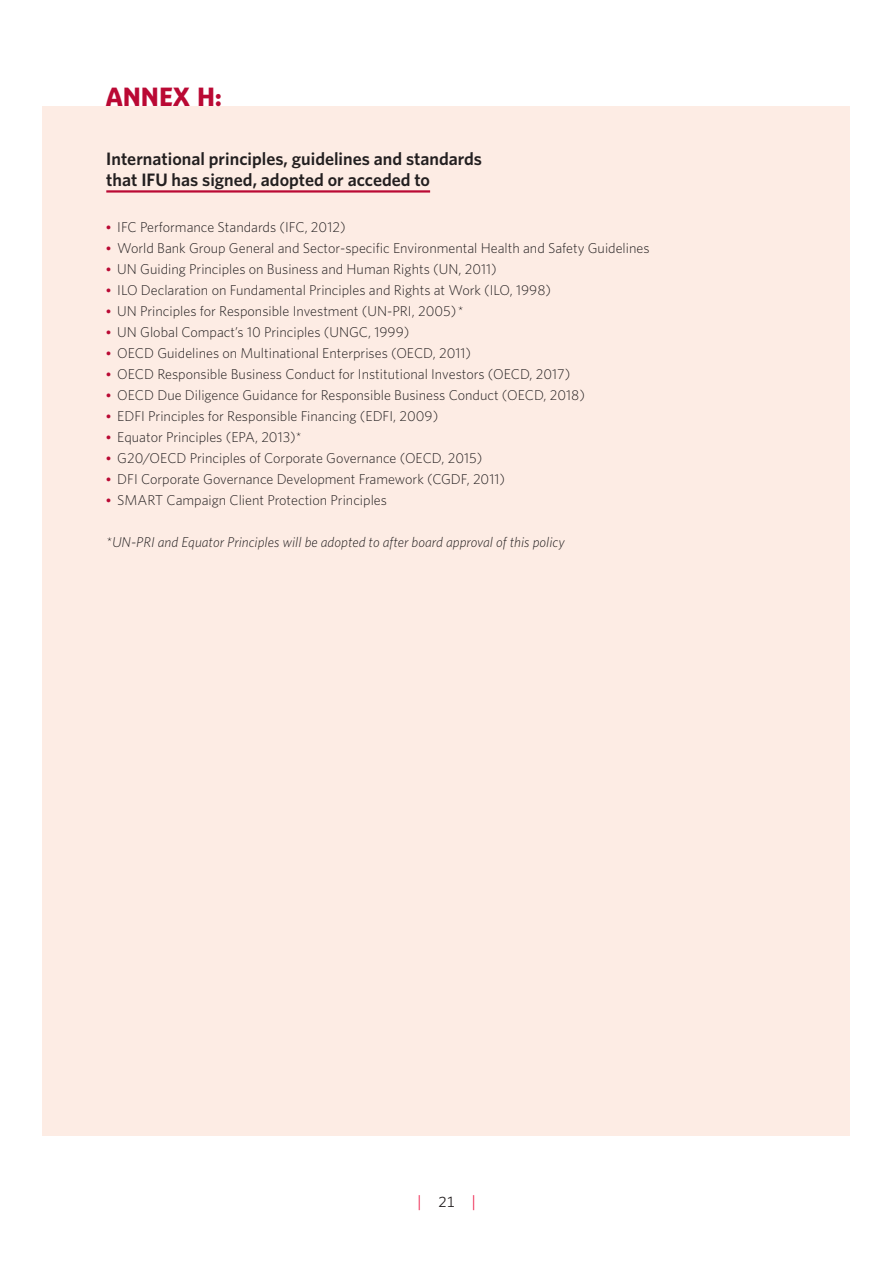
<style>
.page{position:relative;width:893px;height:1263px;background:#fff}
.page>*{position:absolute;margin:0;border:0;box-sizing:border-box;transform-origin:0 0}
.t1{font:26.25px "IFU Headline";color:#ba0934}
.t2{font:600 18px/21px "Whitney";color:#231f20}
.t3{font:15px "Klavika";color:#ed1845}
.t4{font:300 14.25px "Whitney";color:#231f20}
.t5{font:italic 300 14.25px "Whitney";color:#231f20}
.s1{font-family:"Klavika";font-weight:700;color:#ba0934}
.s2{font-family:"Whitney";color:#231f20}
</style>
<div class="page">
<div style="left:43px;top:106px;width:807px;height:1029px;background:#fdece4"></div>
<hr style="left:106px;top:190px;width:324px;height:3px;background:#ba0934">
<h1 class="t1" style="left:106px;top:81px;width:117px">ANNEX H:</h1>
<p class="t2" style="left:106px;top:148px;width:377px">International principles, guidelines and standards that IFU has signed, adopted or acceded to</p>
<p class="t4" style="left:106px;top:218px;width:241px"><span class="s1">•</span> IFC Performance Standards (IFC, 2012)</p>
<p class="t4" style="left:106px;top:239px;width:545px"><span class="s1">•</span> World Bank Group General and Sector-specific Environmental Health and Safety Guidelines</p>
<p class="t4" style="left:106px;top:260px;width:392px"><span class="s1">•</span> UN Guiding Principles on Business and Human Rights (UN, 2011)</p>
<p class="t4" style="left:106px;top:281px;width:446px"><span class="s1">•</span> ILO Declaration on Fundamental Principles and Rights at Work (ILO, 1998)</p>
<p class="t4" style="left:106px;top:302px;width:359px"><span class="s1">•</span> UN Principles for Responsible Investment (UN-PRI, 2005)*</p>
<p class="t4" style="left:106px;top:323px;width:305px"><span class="s1">•</span> UN Global Compact’s 10 Principles (UNGC, 1999)</p>
<p class="t4" style="left:106px;top:344px;width:366px"><span class="s1">•</span> OECD Guidelines on Multinational Enterprises (OECD, 2011)</p>
<p class="t4" style="left:106px;top:365px;width:466px"><span class="s1">•</span> OECD Responsible Business Conduct for Institutional Investors (OECD, 2017)</p>
<p class="t4" style="left:106px;top:386px;width:480px"><span class="s1">•</span> OECD Due Diligence Guidance for Responsible Business Conduct (OECD, 2018)</p>
<p class="t4" style="left:106px;top:407px;width:334px"><span class="s1">•</span> EDFI Principles for Responsible Financing (EDFI, 2009)</p>
<p class="t4" style="left:106px;top:428px;width:197px"><span class="s1">•</span> Equator Principles (EPA, 2013)*</p>
<p class="t4" style="left:106px;top:449px;width:378px"><span class="s1">•</span> G20/OECD Principles of Corporate Governance (OECD, 2015)</p>
<p class="t4" style="left:106px;top:470px;width:400px"><span class="s1">•</span> DFI Corporate Governance Development Framework (CGDF, 2011)</p>
<p class="t4" style="left:106px;top:491px;width:282px"><span class="s1">•</span> SMART Campaign Client Protection Principles</p>
<p class="t5" style="left:106px;top:533px;width:460px">*UN-PRI and Equator Principles will be adopted to after board approval of this policy</p>
<p class="t3" style="left:417px;top:1192px;width:60px">| <span class="s2">21</span> |</p>
</div>
